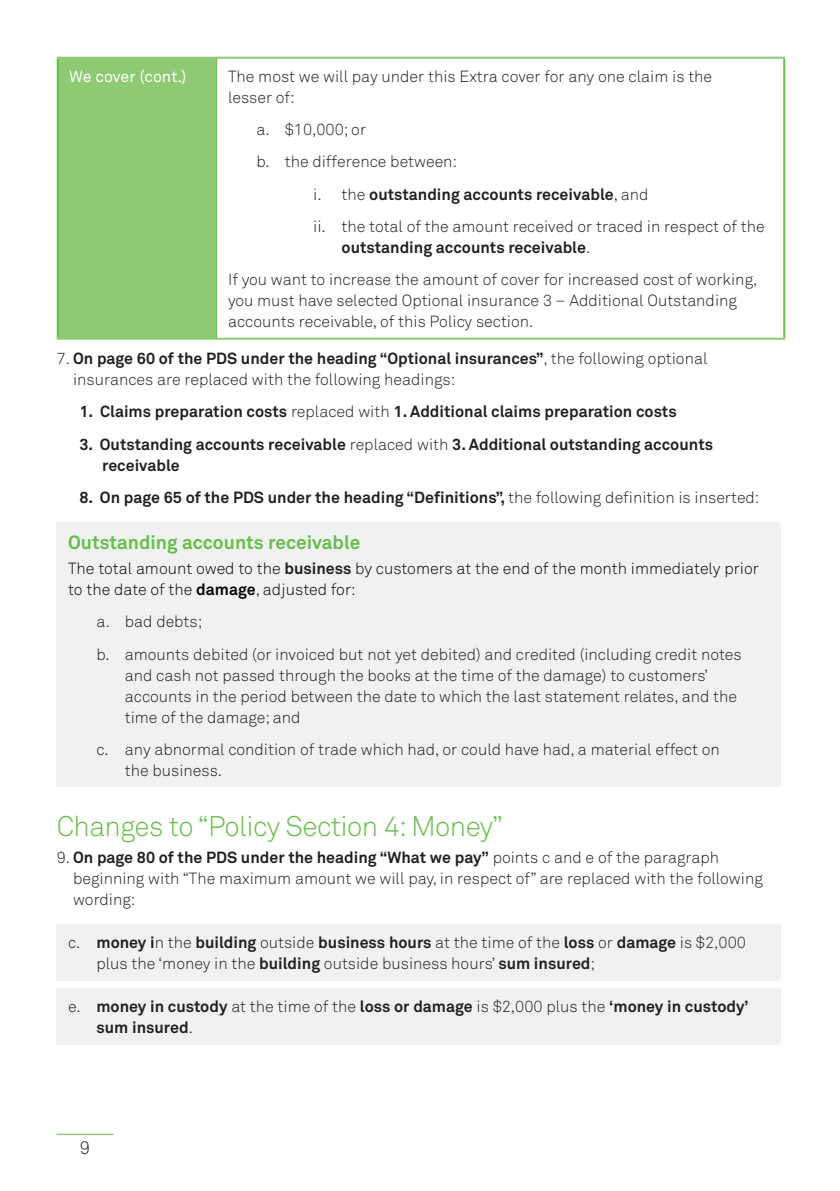
<style>
.page{position:relative;width:840px;height:1191px;background:#fff}
.page>*{position:absolute;margin:0;border:0;box-sizing:border-box;transform-origin:0 0}
.t1{font:300 28px "Akkurat Std";letter-spacing:-.02em;color:#67bd4a}
.t2{font:700 19px "Akkurat Std";color:#67bd4a}
.t3{font:300 18px "Akkurat Std";color:#231f20}
.t4{font:300 16px/21px "Akkurat Std";color:#231f20}
.t5{font:700 16px/21px "Akkurat Std";color:#231f20}
.t6{font:300 16px/21px "Akkurat Std";color:#040503}
.t7{font:16px "Akkurat Std";color:#fff}
.s1{font-weight:300}
.s2{font-weight:700}
.s3{font-weight:700;color:#231f20}
</style>
<div class="page">
<hr style="left:57px;top:1134px;width:56px;height:1px;background:#67bd4a">
<div style="left:58px;top:58px;width:158px;height:281px;background:#8dca73"></div>
<hr style="left:57px;top:59px;width:2px;height:279px;background:#67bd4a">
<hr style="left:782px;top:59px;width:2px;height:279px;background:#67bd4a">
<hr style="left:57px;top:338px;width:159px;height:2px;background:#8dca73">
<hr style="left:216px;top:338px;width:568px;height:2px;background:#8dca73">
<hr style="left:57px;top:57px;width:159px;height:2px;background:#8dca73">
<hr style="left:216px;top:57px;width:568px;height:2px;background:#8dca73">
<hr style="left:216px;top:59px;width:1px;height:279px;background:#67bd4a">
<div style="left:57px;top:522px;width:723px;height:265px;background:#f0f1f2"></div>
<div style="left:57px;top:924px;width:723px;height:56px;background:#f0f1f2"></div>
<div style="left:57px;top:988px;width:723px;height:56px;background:#f0f1f2"></div>
<p class="t7" style="left:69px;top:67px;width:119px">We cover (cont.)</p>
<p class="t4" style="left:228px;top:65px;width:485px">The most we will pay under this Extra cover for any one claim is the lesser of:</p>
<p class="t4" style="left:256px;top:119px;width:111px">a. $10,000; or</p>
<p class="t4" style="left:256px;top:151px;width:202px">b. the difference between:</p>
<p class="t5" style="left:313px;top:183px;width:337px"><span class="s1">i. the</span> outstanding accounts receivable<span class="s1">, and</span></p>
<p class="t4" style="left:313px;top:216px;width:453px">ii. the total of the amount received or traced in respect of the</p>
<p class="t4" style="left:228px;top:231px;width:530px;line-height:32.4px;text-indent:113px"><span class="s2">outstanding accounts receivable</span>.<br>If you want to increase the amount of cover for increased cost of working,</p>
<p class="t4" style="left:228px;top:290px;width:510px">you must have selected Optional insurance 3 – Additional Outstanding accounts receivable, of this Policy section.</p>
<p class="t4" style="left:73px;top:348px;width:635px;text-indent:-16px">7. <span class="s2">On page 60 of the PDS under the heading “Optional insurances”</span>, the following optional insurances are replaced with the following headings:</p>
<p class="t5" style="left:79px;top:401px;width:598px">1. Claims preparation costs <span class="s1">replaced with</span> 1. Additional claims preparation costs</p>
<p class="t5" style="left:102px;top:433px;width:612px;text-indent:-23px">3. Outstanding accounts receivable <span class="s1">replaced with</span> 3. Additional outstanding accounts receivable</p>
<p class="t5" style="left:79px;top:487px;width:681px">8. On page 65 of the PDS under the heading “Definitions”, <span class="s1">the following definition is inserted:</span></p>
<p class="t2" style="left:68px;top:530px;width:293px">Outstanding accounts receivable</p>
<p class="t6" style="left:68px;top:558px;width:691px">The total amount owed to the <span class="s3">business</span> by customers at the end of the month immediately prior to the date of the <span class="s2">damage</span>, adjusted for:</p>
<p class="t4" style="left:96px;top:605px;width:646px;line-height:32.4px">a. bad debts;<br>b. amounts debited (or invoiced but not yet debited) and credited (including credit notes</p>
<p class="t4" style="left:125px;top:664px;width:613px">and cash not passed through the books at the time of the damage) to customers’ accounts in the period between the date to which the last statement relates, and the time of the damage; and</p>
<p class="t4" style="left:125px;top:739px;width:596px;text-indent:-28px">c. any abnormal condition of trade which had, or could have had, a material effect on the business.</p>
<h1 class="t1" style="left:57px;top:809px;width:447px">Changes to “Policy Section 4: Money”</h1>
<p class="t4" style="left:73px;top:846px;width:691px;text-indent:-16px">9. <span class="s2">On page 80 of the PDS under the heading “What we pay”</span> points c and e of the paragraph beginning with “The maximum amount we will pay, in respect of” are replaced with the following wording:</p>
<p class="t4" style="left:96px;top:932px;width:650px;text-indent:-28px">c. <span class="s2">money i</span>n the <span class="s2">building</span> outside <span class="s2">business hours</span> at the time of the <span class="s2">loss</span> or <span class="s2">damage</span> is $2,000 plus the ‘money in the <span class="s2">building</span> outside business hours’ <span class="s2">sum insured</span>;</p>
<p class="t5" style="left:96px;top:996px;width:653px;text-indent:-28px"><span class="s1">e.</span> money in custody <span class="s1">at the time of the</span> loss or damage <span class="s1">is $2,000 plus the</span> ‘money in custody’ sum insured<span class="s1">.</span></p>
<p class="t3" style="left:80px;top:1137px;width:12px">9</p>
</div>
